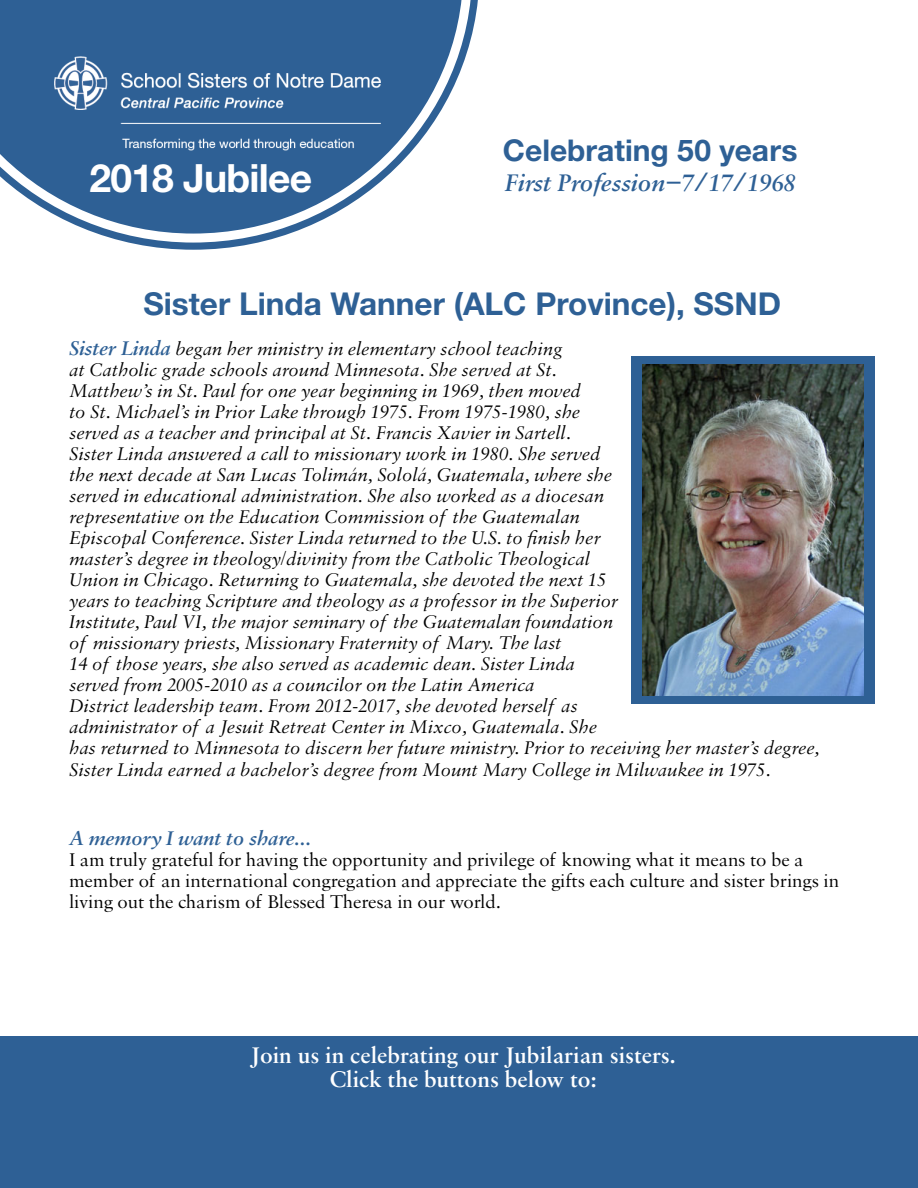
<style>
.page{position:relative;width:918px;height:1188px;background:#fff}
.page>*{position:absolute;margin:0;border:0;box-sizing:border-box;transform-origin:0 0}
.t1{font:700 39px "Helvetica Neue LT Std";letter-spacing:-.02em;color:#fff}
.t2{font:700 31.5px "Helvetica Neue LT Std";color:#2e6095}
.t3{font:700 30px "Helvetica Neue LT Std";color:#2e6095}
.t4{font:italic 600 25.5px "Sabon MT Pro";color:#2e6095}
.t5{font:600 24px/24px "Sabon MT Pro";color:#fff;text-align:center}
.t6{font:italic 600 21px "Sabon MT Pro";color:#2e6095}
.t7{font:italic 19.5px/21px "Sabon MT Pro";letter-spacing:-.005em;color:#000}
.t8{font:19.5px/21px "Sabon MT Pro";letter-spacing:-.005em;color:#000}
.s1{font-weight:600;font-size:21px;color:#2e6095}
</style>
<div class="page">
<div style="left:632px;top:356px;width:243px;height:348px;background:#2e6095"></div>
<img style="left:643px;top:365px;width:221px;height:331px">
<div style="left:0;top:1037px;width:918px;height:151px;background:#2e6095"></div>
<svg style="left:131px;top:0;width:347px;height:250px"></svg>
<svg style="left:0;top:0;width:472px;height:243px"></svg>
<img style="left:54px;top:57px;width:326px;height:93px">
<div style="left:428px;top:140px;width:445px;height:133px;background:#fff"></div>
<h1 class="t1" style="left:90px;top:154px;width:224px">2018 Jubilee</h1>
<h3 class="t3" style="left:503px;top:132px;width:296px">Celebrating 50 years</h3>
<h3 class="t4" style="left:504px;top:167px;width:293px">First Profession−7/17/1968</h3>
<h2 class="t2" style="left:143px;top:284px;width:639px">Sister Linda Wanner (ALC Province), SSND</h2>
<p class="t7" style="left:69px;top:338px;width:752px"><span class="s1">Sister Linda</span> began her ministry in elementary school teaching<br>at Catholic grade schools around Minnesota. She served at St.<br>Matthew’s in St. Paul for one year beginning in 1969, then moved<br>to St. Michael’s in Prior Lake through 1975. From 1975-1980, she<br>served as a teacher and principal at St. Francis Xavier in Sartell.<br>Sister Linda answered a call to missionary work in 1980. She served<br>the next decade at San Lucas Tolimán, Sololá, Guatemala, where she<br>served in educational administration. She also worked as a diocesan<br>representative on the Education Commission of the Guatemalan<br>Episcopal Conference. Sister Linda returned to the U.S. to finish her<br>master’s degree in theology/divinity from the Catholic Theological<br>Union in Chicago. Returning to Guatemala, she devoted the next 15<br>years to teaching Scripture and theology as a professor in the Superior<br>Institute, Paul VI, the major seminary of the Guatemalan foundation<br>of missionary priests, Missionary Fraternity of Mary. The last<br>14 of those years, she also served as academic dean. Sister Linda<br>served from 2005-2010 as a councilor on the Latin America<br>District leadership team. From 2012-2017, she devoted herself as<br>administrator of a Jesuit Retreat Center in Mixco, Guatemala. She<br>has returned to Minnesota to discern her future ministry. Prior to receiving her master’s degree, Sister Linda earned a bachelor’s degree from Mount Mary College in Milwaukee in 1975.</p>
<p class="t6" style="left:69px;top:825px;width:243px">A memory I want to share...</p>
<p class="t8" style="left:69px;top:848px;width:772px">I am truly grateful for having the opportunity and privilege of knowing what it means to be a member of an international congregation and appreciate the gifts each culture and sister brings in living out the charism of Blessed Theresa in our world.</p>
<p class="t5" style="left:250px;top:1043px;width:427px">Join us in celebrating our Jubilarian sisters.<br>Click the buttons below to:</p>
</div>
